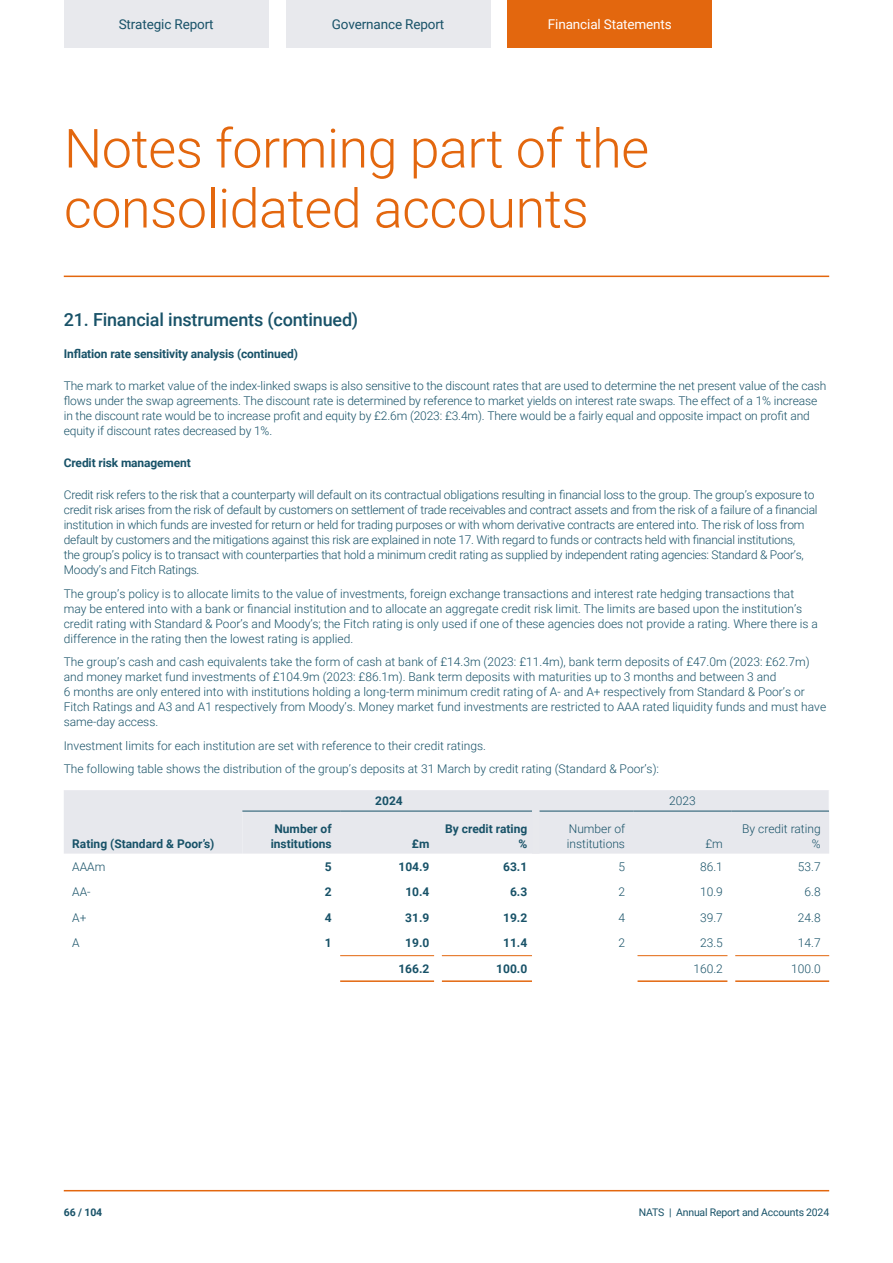
<style>
.page{position:relative;width:893px;height:1263px;background:#fff}
.page>*{position:absolute;margin:0;border:0;box-sizing:border-box;transform-origin:0 0}
.t1{font:300 54px/60px "Roboto";letter-spacing:-.01em;color:#e3670e}
.t2{font:500 18px "Roboto";letter-spacing:-.01em;color:#185268}
.t3{font:13.5px "Roboto";letter-spacing:-.01em;color:#185268}
.t4{font:13.5px "Roboto";letter-spacing:-.01em;color:#fff}
.t5{font:300 12px/15px "Roboto";color:#185268}
.t6{font:300 12px/15px "Roboto";letter-spacing:-.02em;color:#185268}
.t7{font:700 12px/15px "Roboto";letter-spacing:-.005em;color:#185268;text-align:center}
.t8{font:10.5px "Roboto";letter-spacing:-.02em;color:#185268}
.t9{font:700 10.5px "Roboto";color:#185268}
</style>
<div class="page">
<hr style="left:64px;top:1190px;width:765px;height:1px;background:#e3670e">
<hr style="left:64px;top:276px;width:765px;height:1px;background:#e3670e">
<div style="left:64px;top:0;width:205px;height:47px;background:#e8e9ed"></div>
<div style="left:286px;top:0;width:204px;height:47px;background:#e8e9ed"></div>
<div style="left:507px;top:0;width:205px;height:47px;background:#e3670e"></div>
<div style="left:64px;top:790px;width:178px;height:64px;background:#e7e8ed"></div>
<hr style="left:340px;top:955px;width:94px;height:1px;background:#e3670e">
<hr style="left:442px;top:955px;width:90px;height:1px;background:#e3670e">
<hr style="left:340px;top:980px;width:94px;height:2px;background:#e3670e">
<hr style="left:442px;top:980px;width:90px;height:2px;background:#e3670e">
<hr style="left:637px;top:955px;width:91px;height:1px;background:#e3670e">
<hr style="left:735px;top:955px;width:94px;height:1px;background:#e3670e">
<hr style="left:637px;top:980px;width:91px;height:2px;background:#e3670e">
<hr style="left:735px;top:980px;width:94px;height:2px;background:#e3670e">
<div style="left:242px;top:790px;width:587px;height:64px;background:#e7e8ed"></div>
<hr style="left:242px;top:811px;width:98px;height:1px;background:#185268">
<hr style="left:340px;top:811px;width:98px;height:1px;background:#185268">
<hr style="left:438px;top:811px;width:94px;height:1px;background:#185268">
<div style="left:532px;top:811px;width:7px;height:43px;background:#e8e9ed"></div>
<hr style="left:539px;top:811px;width:95px;height:1px;background:#185268">
<hr style="left:634px;top:811px;width:97px;height:1px;background:#185268">
<hr style="left:731px;top:811px;width:98px;height:1px;background:#185268">
<p class="t3" style="left:119px;top:14px;width:96px">Strategic Report</p>
<p class="t3" style="left:332px;top:14px;width:114px">Governance Report</p>
<p class="t4" style="left:548px;top:14px;width:125px">Financial Statements</p>
<h1 class="t1" style="left:64px;top:116px;width:587px">Notes forming part of the consolidated accounts</h1>
<h2 class="t2" style="left:64px;top:307px;width:296px">21. Financial instruments (continued)</h2>
<p class="t7" style="left:64px;top:346px;width:236px">Inflation rate sensitivity analysis (continued)</p>
<p class="t5" style="left:64px;top:378px;width:764px">The mark to market value of the index-linked swaps is also sensitive to the discount rates that are used to determine the net present value of the cash flows under the swap agreements. The discount rate is determined by reference to market yields on interest rate swaps. The effect of a 1% increase in the discount rate would be to increase profit and equity by £2.6m (2023: £3.4m). There would be a fairly equal and opposite impact on profit and equity if discount rates decreased by 1%.</p>
<p class="t7" style="left:64px;top:455px;width:129px">Credit risk management</p>
<p class="t6" style="left:64px;top:487px;width:755px">Credit risk refers to the risk that a counterparty will default on its contractual obligations resulting in financial loss to the group. The group’s exposure to credit risk arises from the risk of default by customers on settlement of trade receivables and contract assets and from the risk of a failure of a financial institution in which funds are invested for return or held for trading purposes or with whom derivative contracts are entered into. The risk of loss from default by customers and the mitigations against this risk are explained in note 17. With regard to funds or contracts held with financial institutions,<br>the group’s policy is to transact with counterparties that hold a minimum credit rating as supplied by independent rating agencies: Standard &amp; Poor’s, Moody’s and Fitch Ratings.</p>
<p class="t5" style="left:64px;top:585px;width:756px">The group’s policy is to allocate limits to the value of investments, foreign exchange transactions and interest rate hedging transactions that may be entered into with a bank or financial institution and to allocate an aggregate credit risk limit. The limits are based upon the institution’s credit rating with Standard &amp; Poor’s and Moody’s; the Fitch rating is only used if one of these agencies does not provide a rating. Where there is a difference in the rating then the lowest rating is applied.</p>
<p class="t5" style="left:64px;top:654px;width:764px">The group’s cash and cash equivalents take the form of cash at bank of £14.3m (2023: £11.4m), bank term deposits of £47.0m (2023: £62.7m) and money market fund investments of £104.9m (2023: £86.1m). Bank term deposits with maturities up to 3 months and between 3 and<br>6 months are only entered into with institutions holding a long-term minimum credit rating of A- and A+ respectively from Standard &amp; Poor’s or Fitch Ratings and A3 and A1 respectively from Moody’s. Money market fund investments are restricted to AAA rated liquidity funds and must have same-day access.</p>
<p class="t5" style="left:64px;top:733px;width:597px;line-height:23.5px">Investment limits for each institution are set with reference to their credit ratings.<br>The following table shows the distribution of the group’s deposits at 31 March by credit rating (Standard &amp; Poor’s):</p>
<p class="t7" style="left:72px;top:835px;width:144px">Rating (Standard &amp; Poor’s)</p>
<p class="t7" style="left:271px;top:820px;width:62px">Number of institutions</p>
<p class="t7" style="left:375px;top:793px;width:29px">2024</p>
<p class="t5" style="left:669px;top:793px;width:28px">2023</p>
<p class="t7" style="left:412px;top:835px;width:19px">£m</p>
<p class="t7" style="left:445px;top:820px;width:84px;text-align:right">By credit rating %</p>
<p class="t5" style="left:567px;top:820px;width:60px">Number of institutions</p>
<p class="t5" style="left:705px;top:835px;width:19px">£m</p>
<p class="t5" style="left:742px;top:820px;width:80px;text-align:right">By credit rating %</p>
<p class="t5" style="left:72px;top:859px;width:35px">AAAm</p>
<p class="t7" style="left:325px;top:859px;width:8px">5</p>
<p class="t7" style="left:398px;top:859px;width:33px">104.9</p>
<p class="t7" style="left:503px;top:859px;width:26px">63.1</p>
<p class="t5" style="left:618px;top:859px;width:8px">5</p>
<p class="t5" style="left:700px;top:859px;width:24px">86.1</p>
<p class="t5" style="left:798px;top:859px;width:24px">53.7</p>
<p class="t5" style="left:72px;top:884px;width:20px">AA-</p>
<p class="t7" style="left:325px;top:884px;width:8px">2</p>
<p class="t7" style="left:405px;top:884px;width:26px">10.4</p>
<p class="t7" style="left:510px;top:884px;width:19px">6.3</p>
<p class="t5" style="left:618px;top:884px;width:8px">2</p>
<p class="t5" style="left:700px;top:884px;width:24px">10.9</p>
<p class="t5" style="left:804px;top:884px;width:18px">6.8</p>
<p class="t5" style="left:72px;top:910px;width:16px">A+</p>
<p class="t7" style="left:325px;top:910px;width:8px">4</p>
<p class="t7" style="left:405px;top:910px;width:26px">31.9</p>
<p class="t7" style="left:503px;top:910px;width:26px">19.2</p>
<p class="t5" style="left:618px;top:910px;width:8px">4</p>
<p class="t5" style="left:700px;top:910px;width:24px">39.7</p>
<p class="t5" style="left:798px;top:910px;width:24px">24.8</p>
<p class="t5" style="left:72px;top:935px;width:9px">A</p>
<p class="t7" style="left:325px;top:935px;width:8px">1</p>
<p class="t7" style="left:405px;top:935px;width:26px">19.0</p>
<p class="t7" style="left:503px;top:935px;width:26px">11.4</p>
<p class="t5" style="left:618px;top:935px;width:8px">2</p>
<p class="t5" style="left:700px;top:935px;width:24px">23.5</p>
<p class="t5" style="left:798px;top:935px;width:24px">14.7</p>
<p class="t7" style="left:398px;top:961px;width:33px">166.2</p>
<p class="t7" style="left:496px;top:961px;width:33px">100.0</p>
<p class="t5" style="left:693px;top:961px;width:31px">160.2</p>
<p class="t5" style="left:791px;top:961px;width:31px">100.0</p>
<p class="t9" style="left:64px;top:1205px;width:40px">66 / 104</p>
<p class="t8" style="left:639px;top:1205px;width:192px">NATS | Annual Report and Accounts 2024</p>
</div>
